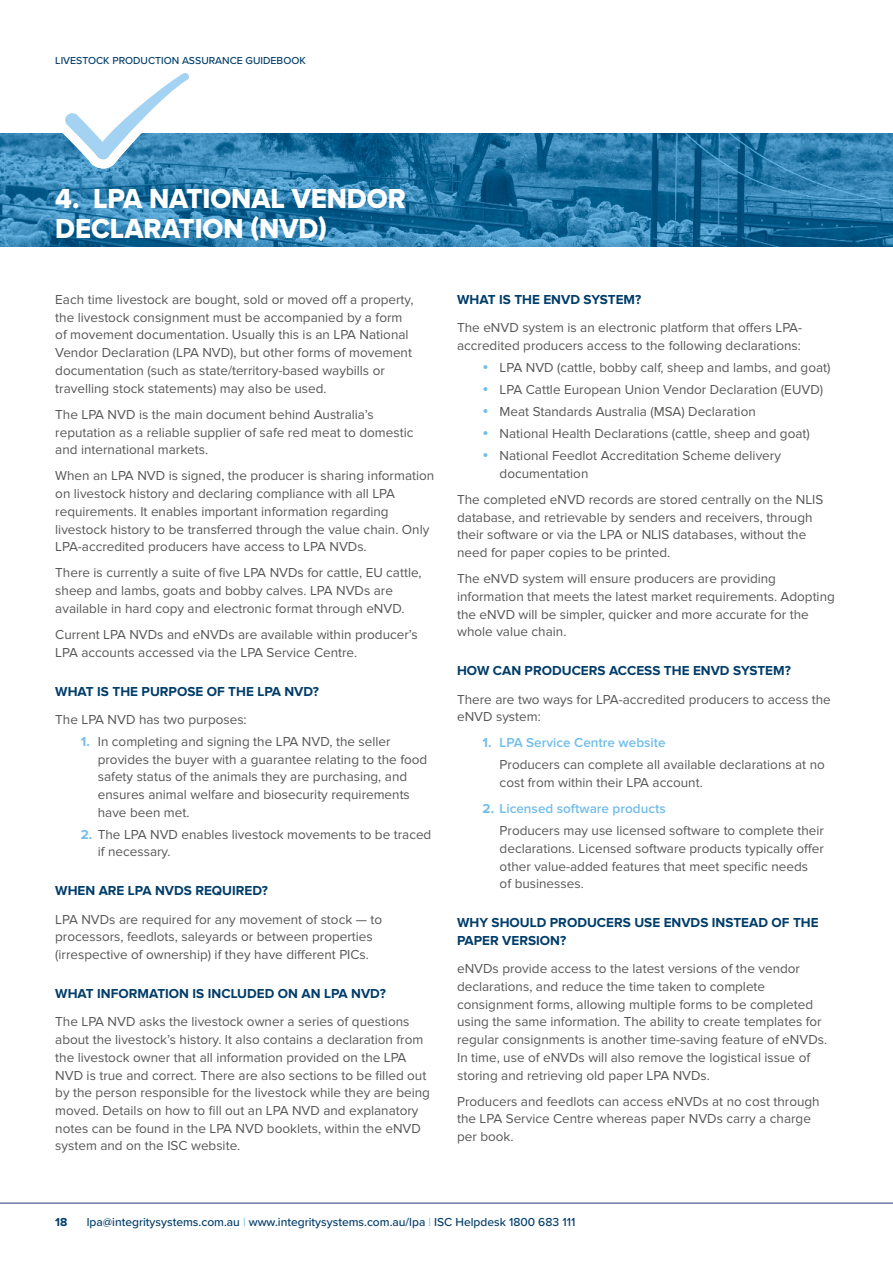
<style>
.page{position:relative;width:893px;height:1263px;background:#fff}
.page>*{position:absolute;margin:0;border:0;box-sizing:border-box;transform-origin:0 0}
.t1{font:28.5px/30px "Proxima Nova Extrabld";letter-spacing:-.005em;color:#fff;scale:.96 1}
.Body{font:13.5px/17.7px "Proxima Nova";color:#575756}
.Body_indented{font:13.5px/17.7px "Proxima Nova";color:#575756}
.t2{font:700 13.5px/17.7px "Proxima Nova";color:#003d6a}
.Body_before_list{font:13.5px/17.7px "Proxima Nova";color:#575756}
.t3{font:600 13.5px "Proxima Nova";color:#72beeb}
.t4{font:500 12px "Proxima Nova";color:#003d6a}
.t5{font:700 12px "Proxima Nova";color:#003d6a}
.t6{font:500 10.5px "Proxima Nova";color:#003d6a}
.s1{font-weight:700;color:#72beeb}
.s2{font-weight:700}
.s3{color:#72beeb}
</style>
<div class="page">
<img style="left:0;top:133px;width:893px;height:114px">
<svg style="left:40px;top:73px;width:174px;height:114px"></svg>
<hr style="left:0;top:1203px;width:893px;height:1px;background:#283583">
<p class="t6" style="left:55px;top:52px;width:252px">LIVESTOCK PRODUCTION ASSURANCE GUIDEBOOK</p>
<h1 class="t1" style="left:55px;top:183px;width:367px">4. LPA NATIONAL VENDOR<br>DECLARATION (NVD)</h1>
<p class="Body" style="left:55px;top:291px;width:360px">Each time livestock are bought, sold or moved off a property, the livestock consignment must be accompanied by a form of movement documentation. Usually this is an LPA National Vendor Declaration (LPA NVD), but other forms of movement documentation (such as state/territory-based waybills or travelling stock statements) may also be used.</p>
<p class="Body" style="left:55px;top:406px;width:360px">The LPA NVD is the main document behind Australia’s reputation as a reliable supplier of safe red meat to domestic and international markets.</p>
<p class="Body" style="left:55px;top:467px;width:380px">When an LPA NVD is signed, the producer is sharing information on livestock history and declaring compliance with all LPA requirements. It enables important information regarding livestock history to be transferred through the value chain. Only LPA-accredited producers have access to LPA NVDs.</p>
<p class="Body" style="left:55px;top:564px;width:368px">There is currently a suite of five LPA NVDs for cattle, EU cattle, sheep and lambs, goats and bobby calves. LPA NVDs are available in hard copy and electronic format through eNVD.</p>
<p class="Body" style="left:55px;top:626px;width:364px">Current LPA NVDs and eNVDs are available within producer’s<br>LPA accounts accessed via the LPA Service Centre.</p>
<h3 class="t2" style="left:55px;top:683px;width:265px">WHAT IS THE PURPOSE OF THE LPA NVD?</h3>
<p class="Body_before_list" style="left:55px;top:711px;width:193px">The LPA NVD has two purposes:</p>
<p class="Body" style="left:98px;top:733px;width:331px;text-indent:-17px"><span class="s1">1.</span> In completing and signing the LPA NVD, the seller provides the buyer with a guarantee relating to the food safety status of the animals they are purchasing, and ensures animal welfare and biosecurity requirements have been met.</p>
<p class="Body" style="left:98px;top:826px;width:335px;text-indent:-17px"><span class="s1">2.</span> The LPA NVD enables livestock movements to be traced if necessary.</p>
<h3 class="t2" style="left:55px;top:883px;width:214px">WHEN ARE LPA NVDS REQUIRED?</h3>
<p class="Body" style="left:55px;top:911px;width:328px">LPA NVDs are required for any movement of stock — to processors, feedlots, saleyards or between properties (irrespective of ownership) if they have different PICs.</p>
<h3 class="t2" style="left:55px;top:985px;width:332px">WHAT INFORMATION IS INCLUDED ON AN LPA NVD?</h3>
<p class="Body" style="left:55px;top:1013px;width:376px">The LPA NVD asks the livestock owner a series of questions about the livestock’s history. It also contains a declaration from the livestock owner that all information provided on the LPA NVD is true and correct. There are also sections to be filled out by the person responsible for the livestock while they are being moved. Details on how to fill out an LPA NVD and explanatory notes can be found in the LPA NVD booklets, within the eNVD system and on the ISC website.</p>
<h3 class="t2" style="left:457px;top:291px;width:186px">WHAT IS THE ENVD SYSTEM?</h3>
<p class="Body_before_list" style="left:457px;top:319px;width:346px">The eNVD system is an electronic platform that offers LPA&shy;accredited producers access to the following declarations:</p>
<p class="Body" style="left:500px;top:359px;width:332px">LPA NVD (cattle, bobby calf, sheep and lambs, and goat)</p>
<p class="Body" style="left:500px;top:381px;width:325px">LPA Cattle European Union Vendor Declaration (EUVD)</p>
<p class="Body" style="left:500px;top:403px;width:258px">Meat Standards Australia (MSA) Declaration</p>
<p class="Body" style="left:500px;top:425px;width:312px">National Health Declarations (cattle, sheep and goat)</p>
<p class="Body" style="left:500px;top:447px;width:283px">National Feedlot Accreditation Scheme delivery documentation</p>
<p class="Body" style="left:457px;top:491px;width:368px">The completed eNVD records are stored centrally on the NLIS database, and retrievable by senders and receivers, through their software or via the LPA or NLIS databases, without the need for paper copies to be printed.</p>
<p class="Body" style="left:457px;top:570px;width:379px">The eNVD system will ensure producers are providing information that meets the latest market requirements. Adopting the eNVD will be simpler, quicker and more accurate for the whole value chain.</p>
<h3 class="t2" style="left:457px;top:662px;width:335px">HOW CAN PRODUCERS ACCESS THE ENVD SYSTEM?</h3>
<p class="Body" style="left:457px;top:690px;width:375px">There are two ways for LPA-accredited producers to access the eNVD system:</p>
<p class="t3" style="left:483px;top:737px;width:185px"><span class="s2">1.</span> LPA Service Centre website</p>
<p class="Body_indented" style="left:500px;top:756px;width:327px">Producers can complete all available declarations at no cost from within their LPA account.</p>
<p class="t3" style="left:483px;top:803px;width:185px"><span class="s2">2.</span> Licensed software products</p>
<p class="Body_indented" style="left:500px;top:822px;width:326px">Producers may use licensed software to complete their declarations. Licensed software products typically offer other value-added features that meet specific needs<br>of businesses.</p>
<h3 class="t2" style="left:457px;top:914px;width:363px">WHY SHOULD PRODUCERS USE ENVDS INSTEAD OF THE<br>PAPER VERSION?</h3>
<p class="Body" style="left:457px;top:960px;width:372px">eNVDs provide access to the latest versions of the vendor declarations, and reduce the time taken to complete consignment forms, allowing multiple forms to be completed using the same information. The ability to create templates for regular consignments is another time-saving feature of eNVDs.<br>In time, use of eNVDs will also remove the logistical issue of storing and retrieving old paper LPA NVDs.</p>
<p class="Body" style="left:457px;top:1092px;width:364px">Producers and feedlots can access eNVDs at no cost through the LPA Service Centre whereas paper NVDs carry a charge per book.</p>
<p class="t5" style="left:55px;top:1216px;width:14px">18</p>
<p class="t4" style="left:87px;top:1213px;width:490px">lpa@integritysystems.com.au <span class="s3">|</span> www.integritysystems.com.au/lpa <span class="s3">|</span> ISC Helpdesk 1800 683 111</p>
</div>
